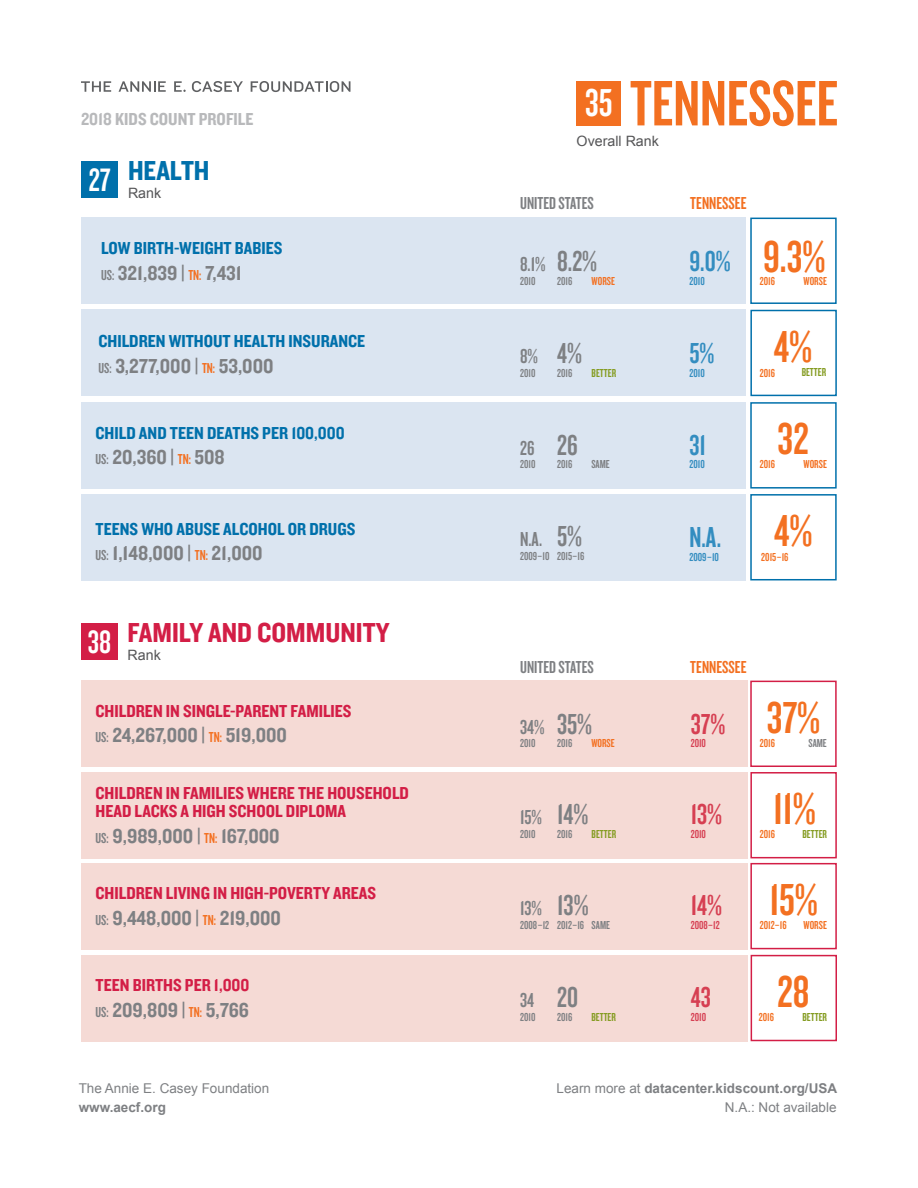
<style>
.page{position:relative;width:918px;height:1188px;background:#fff}
.page>*{position:absolute;margin:0;border:0;box-sizing:border-box;transform-origin:0 0}
.t1{font:66.75px "Knockout HTF48 Featherweight";color:#f37021}
.t2{font:46.5px/91.9px "Knockout HTF48 Featherweight";color:#f37021}
.t3{font:33.75px "Knockout HTF48 Featherweight";color:#fff}
.t4{font:30px "Knockout HTF48 Featherweight";color:#7e8083}
.t5{font:30px "Knockout HTF48 Featherweight";color:#338dc0}
.t6{font:30px "Knockout HTF48 Featherweight";color:#d63f52}
.t7{font:28.5px "Knockout HTF50 Welterweight";color:#d31e46}
.t8{font:28.5px "Knockout HTF50 Welterweight";color:#0070ab}
.t9{font:21px "Knockout HTF50 Welterweight";color:#7e8083}
.t10{font:21px "Knockout HTF48 Featherweight";color:#7e8083}
.t11{font:18px/18px "Knockout HTF50 Welterweight";color:#d31e46}
.t12{font:18px "Knockout HTF50 Welterweight";color:#0070ab}
.t13{font:18px "Knockout HTF48 Featherweight";color:#7e8083}
.t14{font:18px "Knockout HTF50 Welterweight";color:#b8b9bb}
.t15{font:18px "Knockout HTF48 Featherweight";color:#f37021}
.t16{font:14.25px "Arial";color:#555557}
.t17{font:13.5px/19.5px "Arial";color:#7e8083;text-align:right}
.t18{font:700 13.5px "Arial";color:#7e8083}
.t19{font:12px "Knockout HTF48 Featherweight";color:#7e8083}
.t20{font:12px "Knockout HTF48 Featherweight";color:#f37021}
.t21{font:12px "Knockout HTF48 Featherweight";color:#859c22}
.t22{font:12px "Knockout HTF48 Featherweight";color:#338dc0}
.t23{font:12px "Knockout HTF48 Featherweight";color:#d63f52}
.s1{font-family:"Knockout HTF48 Featherweight";font-size:15px}
.s2{font-family:"Knockout HTF48 Featherweight";font-size:15px;color:#f37021}
.s3{font-size:40.5px;color:#fff}
.s4{font-weight:700}
</style>
<div class="page">
<div style="left:750px;top:218px;width:87px;height:86px;border:2px solid #0070ab"></div>
<div style="left:750px;top:681px;width:87px;height:86px;border:2px solid #d31e46"></div>
<div style="left:750px;top:402px;width:87px;height:87px;border:2px solid #0070ab"></div>
<div style="left:750px;top:863px;width:87px;height:86px;border:2px solid #d31e46"></div>
<div style="left:750px;top:494px;width:87px;height:86px;border:2px solid #0070ab"></div>
<div style="left:751px;top:955px;width:86px;height:86px;border:2px solid #d31e46"></div>
<div style="left:750px;top:310px;width:87px;height:86px;border:2px solid #0070ab"></div>
<div style="left:750px;top:772px;width:87px;height:86px;border:2px solid #d31e46"></div>
<div style="left:81px;top:218px;width:665px;height:86px;background:#dbe5f1"></div>
<div style="left:81px;top:402px;width:665px;height:87px;background:#dbe5f1"></div>
<div style="left:81px;top:494px;width:665px;height:86px;background:#dbe5f1"></div>
<div style="left:81px;top:310px;width:665px;height:86px;background:#dbe5f1"></div>
<div style="left:81px;top:681px;width:666px;height:86px;background:#f5dad5"></div>
<div style="left:81px;top:772px;width:666px;height:86px;background:#f5dad5"></div>
<div style="left:81px;top:863px;width:666px;height:86px;background:#f5dad5"></div>
<div style="left:81px;top:955px;width:666px;height:86px;background:#f5dad5"></div>
<div style="left:81px;top:161px;width:37px;height:37px;background:#0070ab"></div>
<div style="left:81px;top:623px;width:37px;height:37px;background:#d31e46"></div>
<svg style="left:81px;top:81px;width:30px;height:11px"></svg>
<svg style="left:119px;top:81px;width:47px;height:11px"></svg>
<svg style="left:174px;top:81px;width:12px;height:11px"></svg>
<svg style="left:192px;top:81px;width:51px;height:11px"></svg>
<svg style="left:251px;top:81px;width:99px;height:11px"></svg>
<div style="left:577px;top:81px;width:44px;height:44px;background:#f37021"></div>
<p class="t14" style="left:81px;top:110px;width:174px">2018 KIDS COUNT PROFILE</p>
<h3 class="t3" style="left:89px;top:162px;width:23px">27</h3>
<h3 class="t8" style="left:128px;top:155px;width:83px">HEALTH</h3>
<p class="t16" style="left:128px;top:183px;width:35px">Rank</p>
<p class="t12" style="left:101px;top:239px;width:183px">LOW BIRTH-WEIGHT BABIES</p>
<p class="t9" style="left:101px;top:262px;width:142px"><span class="s1">US:</span> 321,839 | <span class="s2">TN:</span> 7,431</p>
<p class="t12" style="left:98px;top:332px;width:268px">CHILDREN WITHOUT HEALTH INSURANCE</p>
<p class="t9" style="left:98px;top:355px;width:177px"><span class="s1">US:</span> 3,277,000 | <span class="s2">TN:</span> 53,000</p>
<p class="t12" style="left:96px;top:423px;width:251px">CHILD AND TEEN DEATHS PER 100,000</p>
<p class="t9" style="left:96px;top:446px;width:131px"><span class="s1">US:</span> 20,360 | <span class="s2">TN:</span> 508</p>
<p class="t12" style="left:96px;top:519px;width:261px">TEENS WHO ABUSE ALCOHOL OR DRUGS</p>
<p class="t9" style="left:96px;top:542px;width:169px"><span class="s1">US:</span> 1,148,000 | <span class="s2">TN:</span> 21,000</p>
<h3 class="t3" style="left:88px;top:624px;width:25px">38</h3>
<h3 class="t7" style="left:128px;top:618px;width:264px">FAMILY AND COMMUNITY</h3>
<p class="t16" style="left:128px;top:645px;width:35px">Rank</p>
<p class="t11" style="left:96px;top:703px;width:258px">CHILDREN IN SINGLE-PARENT FAMILIES</p>
<p class="t9" style="left:96px;top:725px;width:193px"><span class="s1">US:</span> 24,267,000 | <span class="s2">TN:</span> 519,000</p>
<p class="t11" style="left:96px;top:785px;width:315px">CHILDREN IN FAMILIES WHERE THE HOUSEHOLD<br>HEAD LACKS A HIGH SCHOOL DIPLOMA</p>
<p class="t9" style="left:96px;top:825px;width:186px"><span class="s1">US:</span> 9,989,000 | <span class="s2">TN:</span> 167,000</p>
<p class="t11" style="left:96px;top:885px;width:282px">CHILDREN LIVING IN HIGH-POVERTY AREAS</p>
<p class="t9" style="left:96px;top:907px;width:187px"><span class="s1">US:</span> 9,448,000 | <span class="s2">TN:</span> 219,000</p>
<p class="t11" style="left:96px;top:977px;width:155px">TEEN BIRTHS PER 1,000</p>
<p class="t9" style="left:96px;top:999px;width:155px"><span class="s1">US:</span> 209,809 | <span class="s2">TN:</span> 5,766</p>
<p class="t17" style="left:79px;top:1078px;width:192px">The Annie E. Casey Foundation</p>
<p class="t18" style="left:79px;top:1099px;width:89px">www.aecf.org</p>
<h1 class="t1" style="left:585px;top:70px;width:255px"><span class="s3">35</span> TENNESSEE</h1>
<p class="t16" style="left:577px;top:132px;width:84px">Overall Rank</p>
<p class="t13" style="left:520px;top:194px;width:75px">UNITED STATES</p>
<p class="t15" style="left:690px;top:194px;width:58px">TENNESSEE</p>
<p class="t10" style="left:520px;top:254px;width:27px">8.1%</p>
<p class="t19" style="left:520px;top:275px;width:17px">2010</p>
<h3 class="t4" style="left:557px;top:246px;width:42px">8.2%</h3>
<p class="t19" style="left:557px;top:275px;width:17px">2016</p>
<p class="t20" style="left:592px;top:275px;width:25px">WORSE</p>
<h3 class="t5" style="left:690px;top:246px;width:43px">9.0%</h3>
<p class="t22" style="left:690px;top:275px;width:17px">2010</p>
<h2 class="t2" style="left:763px;top:211px;width:64px">9.3%</h2>
<p class="t20" style="left:760px;top:275px;width:17px">2016</p>
<p class="t20" style="left:804px;top:275px;width:25px">WORSE</p>
<p class="t10" style="left:520px;top:346px;width:19px">8%</p>
<p class="t19" style="left:520px;top:367px;width:17px">2010</p>
<h3 class="t4" style="left:557px;top:338px;width:26px">4%</h3>
<p class="t19" style="left:557px;top:367px;width:17px">2016</p>
<p class="t21" style="left:592px;top:367px;width:26px">BETTER</p>
<h3 class="t5" style="left:690px;top:338px;width:26px">5%</h3>
<p class="t22" style="left:690px;top:367px;width:17px">2010</p>
<h2 class="t2" style="left:774px;top:302px;width:40px">4%</h2>
<p class="t20" style="left:760px;top:367px;width:17px">2016</p>
<p class="t21" style="left:802px;top:366px;width:26px">BETTER</p>
<p class="t10" style="left:520px;top:437px;width:16px">26</p>
<p class="t19" style="left:520px;top:458px;width:17px">2010</p>
<h3 class="t4" style="left:557px;top:430px;width:22px">26</h3>
<p class="t19" style="left:557px;top:458px;width:17px">2016</p>
<p class="t19" style="left:591px;top:458px;width:20px">SAME</p>
<p class="t10" style="left:520px;top:529px;width:24px">N.A.</p>
<p class="t19" style="left:520px;top:550px;width:31px">2009–10</p>
<h3 class="t4" style="left:557px;top:521px;width:26px">5%</h3>
<p class="t19" style="left:557px;top:550px;width:29px">2015–16</p>
<h3 class="t5" style="left:690px;top:430px;width:18px">31</h3>
<p class="t22" style="left:690px;top:458px;width:17px">2010</p>
<h3 class="t5" style="left:690px;top:522px;width:33px">N.A.</h3>
<p class="t22" style="left:690px;top:551px;width:31px">2009–10</p>
<h2 class="t2" style="left:774px;top:393px;width:40px">32<br>4%</h2>
<p class="t20" style="left:804px;top:458px;width:25px">WORSE</p>
<p class="t20" style="left:760px;top:458px;width:17px">2016</p>
<p class="t20" style="left:761px;top:551px;width:29px">2015–16</p>
<p class="t13" style="left:520px;top:658px;width:75px">UNITED STATES</p>
<p class="t15" style="left:690px;top:658px;width:58px">TENNESSEE</p>
<p class="t10" style="left:520px;top:716px;width:26px">34%</p>
<p class="t19" style="left:520px;top:737px;width:17px">2010</p>
<h3 class="t4" style="left:557px;top:709px;width:37px">35%</h3>
<p class="t19" style="left:557px;top:737px;width:17px">2016</p>
<p class="t20" style="left:591px;top:737px;width:25px">WORSE</p>
<h3 class="t6" style="left:691px;top:709px;width:36px">37%</h3>
<p class="t23" style="left:691px;top:737px;width:17px">2010</p>
<h2 class="t2" style="left:767px;top:673px;width:55px">37%</h2>
<p class="t20" style="left:760px;top:737px;width:17px">2016</p>
<p class="t19" style="left:809px;top:737px;width:20px">SAME</p>
<p class="t10" style="left:520px;top:807px;width:23px">15%</p>
<p class="t19" style="left:520px;top:828px;width:17px">2010</p>
<h3 class="t4" style="left:557px;top:799px;width:33px">14%</h3>
<p class="t19" style="left:557px;top:828px;width:17px">2016</p>
<p class="t21" style="left:592px;top:828px;width:26px">BETTER</p>
<h3 class="t6" style="left:691px;top:799px;width:33px">13%</h3>
<p class="t23" style="left:691px;top:828px;width:17px">2010</p>
<h2 class="t2" style="left:773px;top:763px;width:44px">11%</h2>
<p class="t20" style="left:760px;top:828px;width:17px">2016</p>
<p class="t21" style="left:802px;top:828px;width:26px">BETTER</p>
<p class="t10" style="left:520px;top:898px;width:23px">13%</p>
<p class="t19" style="left:520px;top:919px;width:31px">2008–12</p>
<h3 class="t4" style="left:557px;top:890px;width:33px">13%</h3>
<p class="t19" style="left:557px;top:919px;width:28px">2012–16</p>
<p class="t19" style="left:592px;top:919px;width:20px">SAME</p>
<h3 class="t6" style="left:691px;top:890px;width:33px">14%</h3>
<p class="t23" style="left:691px;top:919px;width:31px">2008–12</p>
<h2 class="t2" style="left:769px;top:854px;width:50px">15%</h2>
<p class="t20" style="left:760px;top:919px;width:28px">2012–16</p>
<p class="t20" style="left:804px;top:919px;width:25px">WORSE</p>
<p class="t10" style="left:520px;top:990px;width:15px">34</p>
<p class="t19" style="left:520px;top:1011px;width:17px">2010</p>
<h3 class="t4" style="left:557px;top:982px;width:22px">20</h3>
<p class="t19" style="left:557px;top:1011px;width:17px">2016</p>
<p class="t21" style="left:591px;top:1011px;width:26px">BETTER</p>
<h3 class="t6" style="left:691px;top:982px;width:21px">43</h3>
<p class="t23" style="left:691px;top:1011px;width:17px">2010</p>
<h2 class="t2" style="left:777px;top:946px;width:34px">28</h2>
<p class="t20" style="left:759px;top:1011px;width:17px">2016</p>
<p class="t21" style="left:802px;top:1011px;width:26px">BETTER</p>
<p class="t17" style="left:557px;top:1078px;width:282px">Learn more at <span class="s4">datacenter.kidscount.org/USA<br></span>N.A.: Not available</p>
</div>
